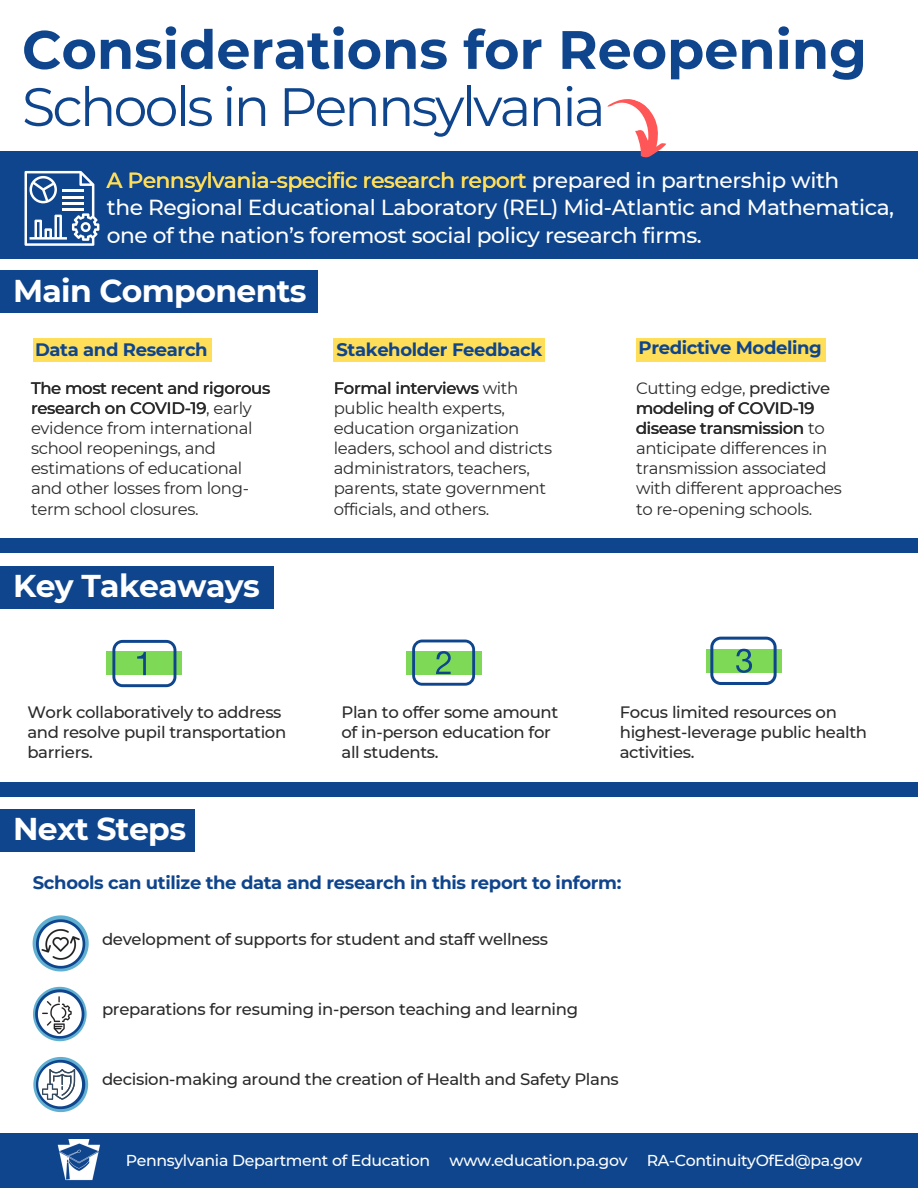
<style>
.page{position:relative;width:918px;height:1188px;background:#fff}
.page>*{position:absolute;margin:0;border:0;box-sizing:border-box;transform-origin:0 0}
.t1{font:700 54px "Montserrat";color:#0f458d}
.t2{font:54px "Montserrat";letter-spacing:-.055em;color:#0f458d}
.t3{font:700 31.5px "Montserrat";letter-spacing:-.02em;color:#fff}
.t4{font:500 21.75px/27.6px "Montserrat";letter-spacing:-.02em;color:#fff}
.t5{font:700 18px "Montserrat";letter-spacing:-.02em;color:#0f458d}
.t6{font:16.5px/20.1px "Montserrat";letter-spacing:-.02em;color:#2a2a2a}
.t7{font:500 16.5px/20.1px "Montserrat";letter-spacing:-.02em;color:#2a2a2a}
.t8{font:500 15.75px "Montserrat";letter-spacing:-.02em;color:#fff}
.s1{color:#ffde59}
.s2{font-weight:500}
</style>
<div class="page">
<div style="left:0;top:1133px;width:918px;height:55px;background:#0f458d"></div>
<div style="left:0;top:152px;width:918px;height:107px;background:#0f458d"></div>
<img style="left:57px;top:1139px;width:43px;height:42px">
<svg style="left:33px;top:987px;width:54px;height:54px"></svg>
<svg style="left:33px;top:915px;width:56px;height:56px"></svg>
<svg style="left:33px;top:1057px;width:55px;height:55px"></svg>
<img style="left:40px;top:1070px;width:39px;height:36px">
<div style="left:0;top:538px;width:918px;height:15px;background:#0f458d"></div>
<svg style="left:25px;top:171px;width:74px;height:75px"></svg>
<div style="left:33px;top:338px;width:178px;height:24px;background:#ffde59"></div>
<div style="left:334px;top:338px;width:211px;height:24px;background:#ffde59"></div>
<div style="left:636px;top:338px;width:189px;height:24px;background:#ffde59"></div>
<div style="left:107px;top:652px;width:75px;height:23px;background:#7ed957"></div>
<svg style="left:112px;top:640px;width:64px;height:47px"></svg>
<div style="left:0;top:782px;width:918px;height:15px;background:#0f458d"></div>
<div style="left:0;top:270px;width:318px;height:43px;background:#0f458d"></div>
<div style="left:0;top:809px;width:194px;height:43px;background:#0f458d"></div>
<div style="left:0;top:567px;width:274px;height:42px;background:#0f458d"></div>
<div style="left:406px;top:652px;width:75px;height:23px;background:#7ed957"></div>
<svg style="left:412px;top:640px;width:63px;height:46px"></svg>
<div style="left:706px;top:649px;width:75px;height:24px;background:#7ed957"></div>
<svg style="left:710px;top:637px;width:67px;height:48px"></svg>
<svg style="left:595px;top:99px;width:82px;height:59px"></svg>
<img style="left:40px;top:994px;width:40px;height:41px">
<img style="left:41px;top:921px;width:40px;height:44px">
<h1 class="t1" style="left:22px;top:17px;width:846px">Considerations for Reopening</h1>
<h1 class="t2" style="left:22px;top:74px;width:585px">Schools in Pennsylvania</h1>
<h3 class="t4" style="left:107px;top:166px;width:789px"><span class="s1">A Pennsylvania-specific research report</span> prepared in partnership with<br>the Regional Educational Laboratory (REL) Mid-Atlantic and Mathematica, one of the nation’s foremost social policy research firms.</h3>
<h2 class="t3" style="left:13px;top:271px;width:295px">Main Components</h2>
<p class="t5" style="left:35px;top:338px;width:174px">Data and Research</p>
<p class="t7" style="left:31px;top:378px;width:241px">The most recent and rigorous</p>
<p class="t6" style="left:31px;top:398px;width:223px"><span class="s2">research on COVID-19</span>, early evidence from international school reopenings, and estimations of educational and other losses from long&shy;term school closures.</p>
<p class="t5" style="left:336px;top:339px;width:207px">Stakeholder Feedback</p>
<p class="t6" style="left:334px;top:378px;width:220px"><span class="s2">Formal interviews</span> with public health experts, education organization leaders, school and districts administrators, teachers, parents, state government officials, and others.</p>
<p class="t5" style="left:639px;top:337px;width:185px">Predictive Modeling</p>
<p class="t6" style="left:636px;top:378px;width:196px">Cutting edge, <span class="s2">predictive</span></p>
<p class="t6" style="left:636px;top:418px;width:208px"><span class="s2">disease transmission</span> to anticipate differences in transmission associated with different approaches to re-opening schools.</p>
<p class="t7" style="left:636px;top:398px;width:180px">modeling of COVID-19</p>
<h2 class="t3" style="left:13px;top:567px;width:248px">Key Takeaways</h2>
<p class="t7" style="left:27px;top:702px;width:260px">Work collaboratively to address and resolve pupil transportation barriers.</p>
<p class="t7" style="left:620px;top:702px;width:249px">Focus limited resources on highest-leverage public health activities.</p>
<p class="t7" style="left:341px;top:702px;width:218px">Plan to offer some amount of in-person education for all students.</p>
<h2 class="t3" style="left:13px;top:809px;width:175px">Next Steps</h2>
<p class="t5" style="left:33px;top:872px;width:590px">Schools can utilize the data and research in this report to inform:</p>
<p class="t7" style="left:102px;top:929px;width:448px">development of supports for student and staff wellness</p>
<p class="t7" style="left:102px;top:999px;width:478px">preparations for resuming in-person teaching and learning</p>
<p class="t7" style="left:102px;top:1069px;width:518px">decision-making around the creation of Health and Safety Plans</p>
<p class="t8" style="left:126px;top:1151px;width:738px">Pennsylvania Department of Education www.education.pa.gov RA-ContinuityOfEd@pa.gov</p>
</div>
